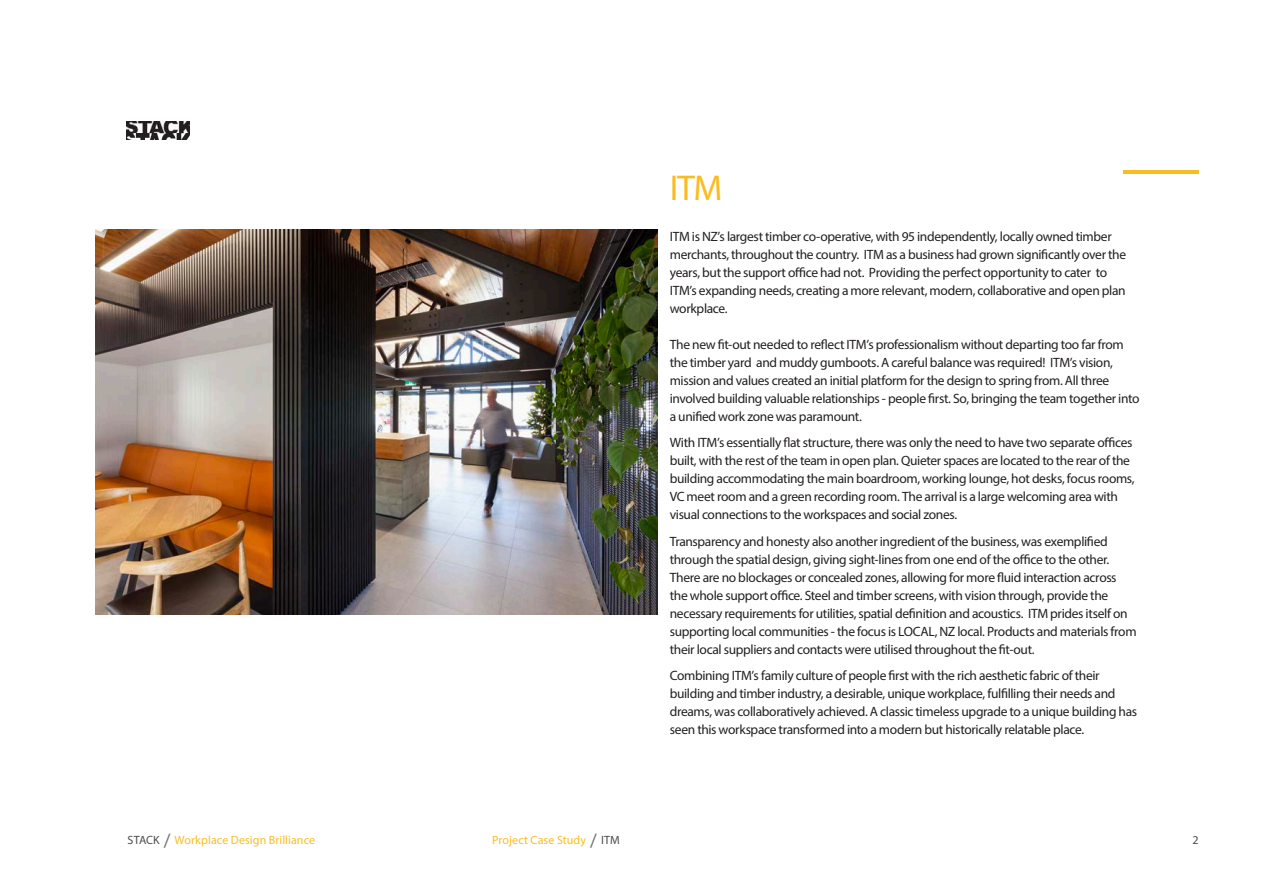
<style>
.page{position:relative;width:1263px;height:893px;background:#fff}
.page>*{position:absolute;margin:0;border:0;box-sizing:border-box;transform-origin:0 0}
.Introduction{font:36px "Myriad Pro";color:#f9bd22}
.t1{font:13.5px/18px "Myriad Pro";letter-spacing:-.025em;color:#231f20}
.t2{font:12px "Myriad Pro";letter-spacing:.005em;color:#f9bd22}
.t3{font:12px "Myriad Pro";color:#4b4c4d}
.s1{color:#4b4c4d}
.s2{font-size:19.5px;color:#6c6d70}
</style>
<div class="page">
<hr style="left:1124px;top:170px;width:75px;height:3px;background:#f9bd22">
<img style="left:96px;top:230px;width:561px;height:384px">
<img style="left:126px;top:121px;width:63px;height:18px">
<p class="Introduction" style="left:670px;top:166px;width:54px">ITM</p>
<p class="t1" style="left:670px;top:227px;width:458px">ITM is NZ’s largest timber co-operative, with 95 independently, locally owned timber merchants, throughout the country. ITM as a business had grown significantly over the years, but the support office had not. Providing the perfect opportunity to cater to ITM’s expanding needs, creating a more relevant, modern, collaborative and open plan workplace.</p>
<p class="t1" style="left:670px;top:335px;width:471px">The new fit-out needed to reflect ITM’s professionalism without departing too far from the timber yard and muddy gumboots. A careful balance was required! ITM’s vision, mission and values created an initial platform for the design to spring from. All three involved building valuable relationships - people first. So, bringing the team together into a unified work zone was paramount.</p>
<p class="t1" style="left:670px;top:433px;width:466px">With ITM’s essentially flat structure, there was only the need to have two separate offices built, with the rest of the team in open plan. Quieter spaces are located to the rear of the building accommodating the main boardroom, working lounge, hot desks, focus rooms, VC meet room and a green recording room. The arrival is a large welcoming area with visual connections to the workspaces and social zones.</p>
<p class="t1" style="left:670px;top:532px;width:468px">Transparency and honesty also another ingredient of the business, was exemplified through the spatial design, giving sight-lines from one end of the office to the other.<br>There are no blockages or concealed zones, allowing for more fluid interaction across the whole support office. Steel and timber screens, with vision through, provide the necessary requirements for utilities, spatial definition and acoustics. ITM prides itself on supporting local communities - the focus is LOCAL, NZ local. Products and materials from their local suppliers and contacts were utilised throughout the fit-out.</p>
<p class="t1" style="left:670px;top:666px;width:469px">Combining ITM’s family culture of people first with the rich aesthetic fabric of their building and timber industry, a desirable, unique workplace, fulfilling their needs and dreams, was collaboratively achieved. A classic timeless upgrade to a unique building has seen this workspace transformed into a modern but historically relatable place.</p>
<p class="t2" style="left:128px;top:832px;width:189px"><span class="s1">STACK</span> <span class="s2">/</span> Workplace Design Brilliance</p>
<p class="t2" style="left:492px;top:832px;width:129px">Project Case Study <span class="s2">/</span> <span class="s1">ITM</span></p>
<p class="t3" style="left:1192px;top:832px;width:8px">2</p>
</div>
